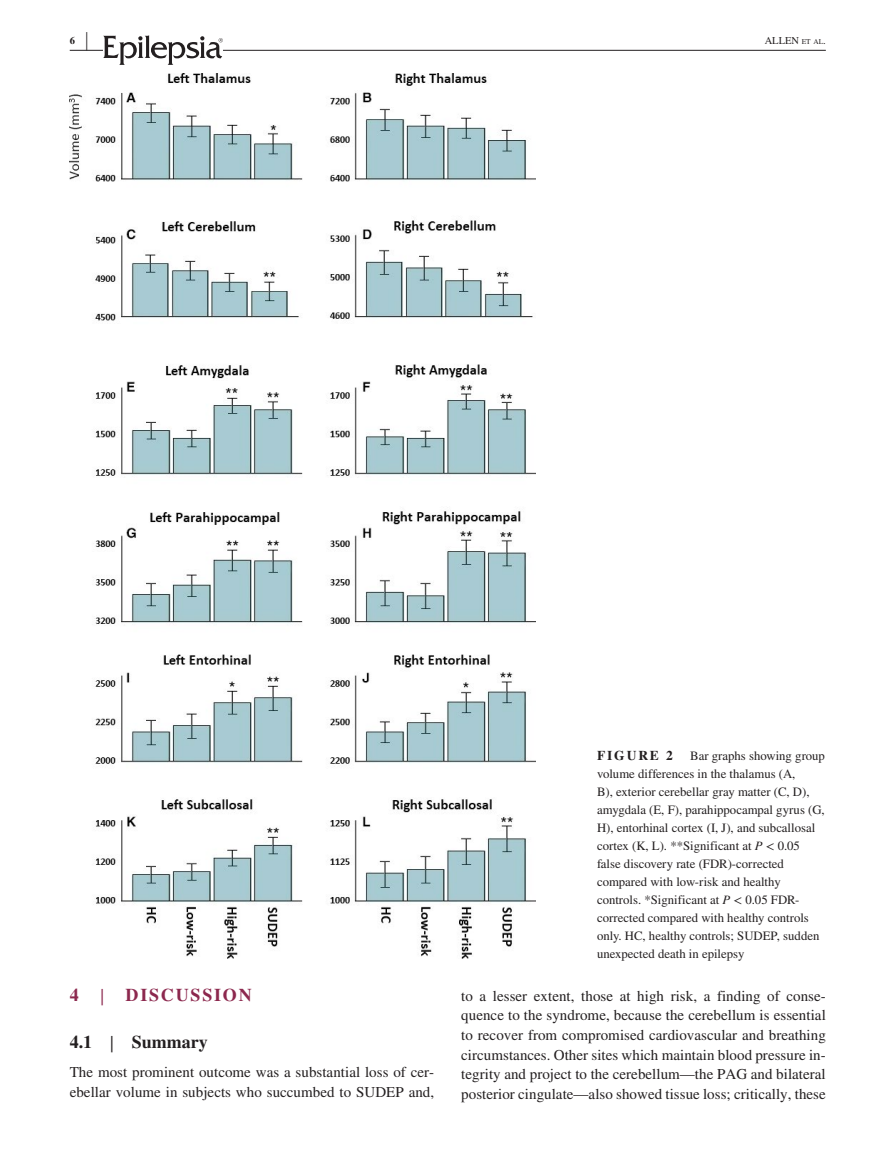
<style>
.page{position:relative;width:893px;height:1174px;background:#fff}
.page>*{position:absolute;margin:0;border:0;box-sizing:border-box;transform-origin:0 0}
.t1{font:700 25.95px "STIX";color:#231f20;scale:.36 1}
.t2{font:700 18px "STIX";letter-spacing:.1em;color:#8c284e}
.t3{font:700 18px "STIX";color:#231f20}
.t4{font:15px/19.5px "STIX";letter-spacing:.005em;color:#231f20}
.t5{font:700 13.5px "STIX";letter-spacing:.14em;color:#231f20}
.t6{font:12.75px/18px "STIX";color:#231f20}
.t7{font:10.5px "STIX";color:#231f20}
.t8{font:700 10.5px "STIX";color:#231f20}
.s1{font-size:7.35px}
.s2{font-weight:400;font-size:23.7px}
.s3{font-style:italic}
</style>
<div class="page">
<hr style="left:70px;top:50px;width:756px;height:1px;background:#231f20">
<svg style="left:103px;top:35px;width:120px;height:30px"></svg>
<img style="left:70px;top:73px;width:466px;height:885px">
<p class="t8" style="left:70px;top:34px;width:7px">6</p>
<h1 class="t1" style="left:86px;top:26px;width:7px">|</h1>
<p class="t7" style="left:765px;top:33px;width:63px">ALLEN <span class="s1">et al</span> .</p>
<p class="t2" style="left:70px;top:984px;width:184px">4 <span class="s2">|</span> DISCUSSION</p>
<p class="t3" style="left:70px;top:1031px;width:140px">4.1 <span class="s2">|</span> Summary</p>
<p class="t4" style="left:70px;top:1063px;width:366px">The most prominent outcome was a substantial loss of cer&shy;ebellar volume in subjects who succumbed to SUDEP and,</p>
<p class="t5" style="left:597px;top:747px;width:77px">FIGURE 2</p>
<p class="t6" style="left:597px;top:747px;width:229px;text-indent:93px">Bar graphs showing group volume differences in the thalamus (A,<br>B), exterior cerebellar gray matter (C, D), amygdala (E, F), parahippocampal gyrus (G, H), entorhinal cortex (I, J), and subcallosal cortex (K, L). **Significant at <span class="s3">P</span> &lt; 0.05 false discovery rate (FDR)-corrected compared with low-risk and healthy controls. *Significant at <span class="s3">P</span> &lt; 0.05 FDR&shy;corrected compared with healthy controls only. HC, healthy controls; SUDEP, sudden unexpected death in epilepsy</p>
<p class="t4" style="left:461px;top:987px;width:366px;text-align:justify">to a lesser extent, those at high risk, a finding of conse&shy;quence to the syndrome, because the cerebellum is essential to recover from compromised cardiovascular and breathing circumstances. Other sites which maintain blood pressure in&shy;tegrity and project to the cerebellum—the PAG and bilateral posterior cingulate—also showed tissue loss; critically, these</p>
</div>
